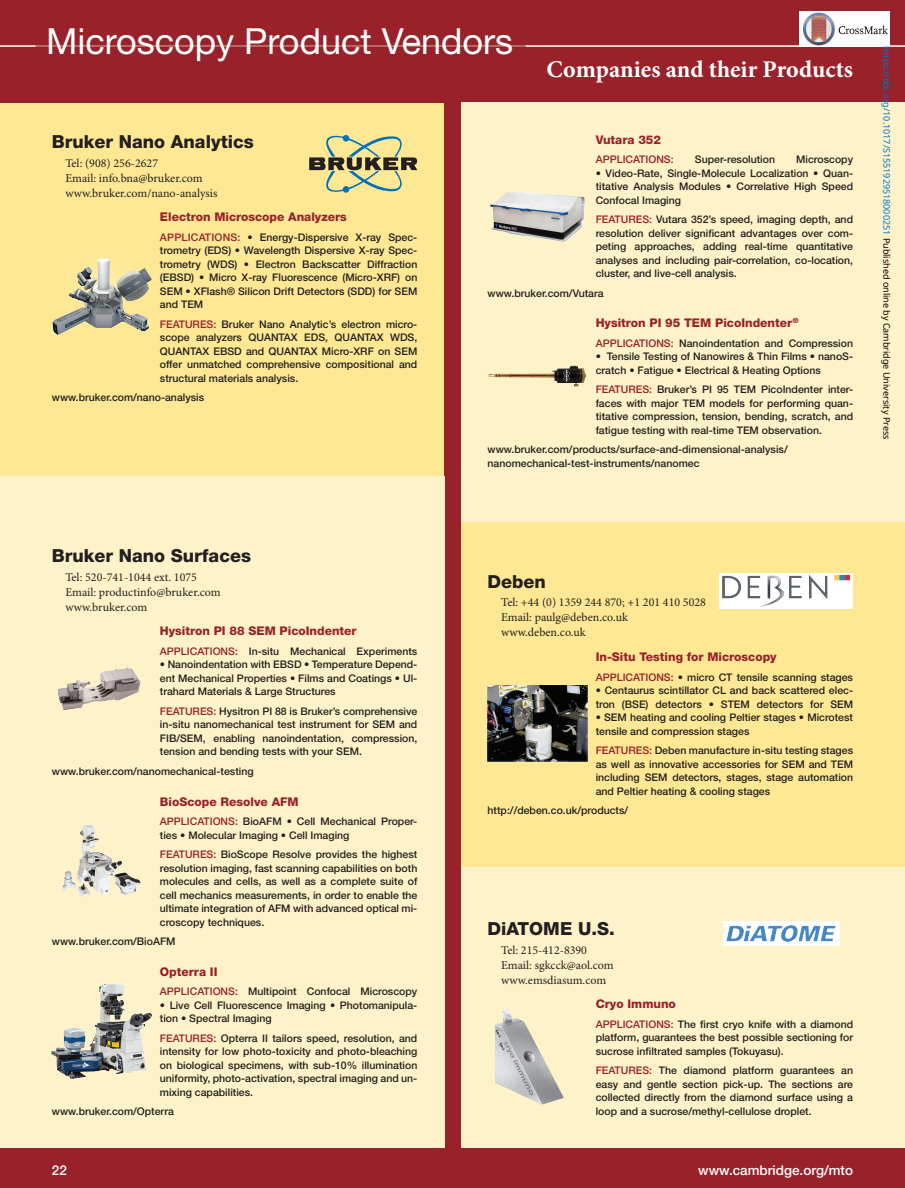
<style>
.page{position:relative;width:905px;height:1188px;background:#fff}
.page>*{position:absolute;margin:0;border:0;box-sizing:border-box;transform-origin:0 0}
.t1{font:36px "Helvetica Neue LT Std";color:#fff}
.t2{font:700 24px "Minion Pro";color:#fff}
.t3{font:800 18px "Helvetica Neue LT Std";color:#231f20}
.t4{font:500 13.5px "Helvetica Neue LT Std";color:#fff}
.t5{font:12px/15px "Minion Pro";color:#231f20}
.t6{font:800 12px "Helvetica Neue LT Std";color:#98212a}
.t7{font:500 10.5px/13.5px "Helvetica Neue LT Std";color:#231f20;text-align:justify}
.t8{font:500 10.5px "Helvetica Neue LT Std";color:#98212a}
.t9{font:9px "Noto Sans";color:#0172cf}
.s1{color:#98212a}
.s2{color:#000}
</style>
<div class="page">
<div style="left:0;top:0;width:904px;height:1188px;background:#ffe894"></div>
<div style="left:0;top:1148px;width:904px;height:40px;background:#98212a"></div>
<div style="left:0;top:0;width:904px;height:103px;background:#98212a"></div>
<hr style="left:0;top:45px;width:904px;height:2px;background:#fff">
<hr style="left:35px;top:45px;width:490px;height:2px;background:#a74b43">
<div style="left:460px;top:103px;width:444px;height:419px;background:#fef3c8"></div>
<div style="left:460px;top:868px;width:444px;height:280px;background:#fef3c8"></div>
<div style="left:0;top:476px;width:444px;height:672px;background:#fef3c8"></div>
<svg style="left:309px;top:135px;width:108px;height:58px"></svg>
<img style="left:52px;top:258px;width:100px;height:77px">
<img style="left:488px;top:365px;width:99px;height:22px">
<img style="left:62px;top:824px;width:79px;height:74px">
<img style="left:52px;top:983px;width:100px;height:96px">
<img style="left:490px;top:191px;width:95px;height:51px">
<img style="left:57px;top:667px;width:84px;height:43px">
<img style="left:487px;top:685px;width:100px;height:77px">
<div style="left:719px;top:573px;width:134px;height:36px;background:#fff"></div>
<img style="left:723px;top:576px;width:126px;height:30px">
<div style="left:722px;top:921px;width:117px;height:25px;background:#fff"></div>
<img style="left:726px;top:925px;width:109px;height:17px">
<img style="left:494px;top:1009px;width:70px;height:96px">
<div style="left:444px;top:89px;width:16px;height:1068px;background:#98212a"></div>
<img style="left:799px;top:12px;width:91px;height:34px">
<h1 class="t1" style="left:46px;top:20px;width:468px">Microscopy Product Vendors</h1>
<h2 class="t2" style="left:546px;top:52px;width:308px">Companies and their Products</h2>
<h3 class="t3" style="left:52px;top:131px;width:203px">Bruker Nano Analytics</h3>
<p class="t5" style="left:65px;top:156px;width:154px">Tel: (908) 256-2627<br>Email: info.bna@bruker.com www.bruker.com/nano-analysis</p>
<p class="t6" style="left:160px;top:210px;width:188px">Electron Microscope Analyzers</p>
<p class="t7" style="left:160px;top:230px;width:259px"><span class="s1">APPLICATIONS:</span> • Energy-Dispersive X-ray Spec&shy;trometry (EDS) • Wavelength Dispersive X-ray Spec&shy;trometry (WDS) • Electron Backscatter Diffraction (EBSD) • Micro X-ray Fluorescence (Micro-XRF) on SEM • XFlash® Silicon Drift Detectors (SDD) for SEM and TEM</p>
<p class="t7" style="left:160px;top:317px;width:259px"><span class="s1">FEATURES:</span> Bruker Nano Analytic’s electron micro&shy;scope analyzers QUANTAX EDS, QUANTAX WDS, QUANTAX EBSD and QUANTAX Micro-XRF on SEM offer unmatched comprehensive compositional and structural materials analysis.</p>
<p class="t7" style="left:52px;top:391px;width:154px">www.bruker.com/nano-analysis</p>
<p class="t6" style="left:595px;top:132px;width:67px">Vutara 352</p>
<p class="t8" style="left:595px;top:153px;width:80px">APPLICATIONS:</p>
<p class="t7" style="left:695px;top:152px;width:82px">Super-resolution</p>
<p class="t7" style="left:796px;top:152px;width:58px">Microscopy</p>
<p class="t7" style="left:595px;top:166px;width:259px">• Video-Rate, Single-Molecule Localization • Quan&shy;titative Analysis Modules • Correlative High Speed Confocal Imaging</p>
<p class="t7" style="left:595px;top:212px;width:259px"><span class="s1">FEATURES:</span> Vutara 352’s speed, imaging depth, and resolution deliver significant advantages over com&shy;peting approaches, adding real-time quantitative analyses and including pair-correlation, co-location, cluster, and live-cell analysis.</p>
<p class="t7" style="left:487px;top:286px;width:117px">www.bruker.com/Vutara</p>
<p class="t6" style="left:595px;top:316px;width:204px">Hysitron PI 95 TEM PicoIndenter<sup>®</sup></p>
<p class="t7" style="left:595px;top:336px;width:259px"><span class="s1">APPLICATIONS:</span> Nanoindentation and Compression</p>
<p class="t7" style="left:595px;top:350px;width:259px">• Tensile Testing of Nanowires &amp; Thin Films • nanoS&shy;cratch • Fatigue • Electrical &amp; Heating Options</p>
<p class="t7" style="left:595px;top:383px;width:259px"><span class="s1">FEATURES:</span> Bruker’s PI 95 TEM PicoIndenter inter&shy;faces with major TEM models for performing quan&shy;titative compression, tension, bending, scratch, and fatigue testing with real-time TEM observation.</p>
<p class="t7" style="left:487px;top:443px;width:301px">www.bruker.com/products/surface-and-dimensional-analysis/ nanomechanical-test-instruments/nanomec</p>
<p class="t9" style="left:893px;top:46px;width:394px;rotate:90deg">https://doi.org/10.1017/S1551929518000251 <span class="s2">Published online by Cambridge University Press</span></p>
<h3 class="t3" style="left:52px;top:545px;width:201px">Bruker Nano Surfaces</h3>
<p class="t5" style="left:65px;top:570px;width:157px">Tel: 520-741-1044 ext. 1075<br>Email: productinfo@bruker.com www.bruker.com</p>
<p class="t6" style="left:160px;top:624px;width:198px">Hysitron PI 88 SEM PicoIndenter</p>
<p class="t7" style="left:160px;top:644px;width:259px"><span class="s1">APPLICATIONS:</span> In-situ Mechanical Experiments</p>
<p class="t7" style="left:160px;top:658px;width:259px">• Nanoindentation with EBSD • Temperature Depend&shy;ent Mechanical Properties • Films and Coatings • Ul&shy;trahard Materials &amp; Large Structures</p>
<p class="t7" style="left:160px;top:704px;width:259px"><span class="s1">FEATURES:</span> Hysitron PI 88 is Bruker’s comprehensive in-situ nanomechanical test instrument for SEM and FIB/SEM, enabling nanoindentation, compression, tension and bending tests with your SEM.</p>
<p class="t7" style="left:52px;top:764px;width:203px">www.bruker.com/nanomechanical-testing</p>
<p class="t6" style="left:160px;top:794px;width:140px">BioScope Resolve AFM</p>
<p class="t7" style="left:160px;top:815px;width:259px"><span class="s1">APPLICATIONS:</span> BioAFM • Cell Mechanical Proper&shy;ties • Molecular Imaging • Cell Imaging</p>
<p class="t7" style="left:160px;top:848px;width:259px"><span class="s1">FEATURES:</span> BioScope Resolve provides the highest resolution imaging, fast scanning capabilities on both molecules and cells, as well as a complete suite of cell mechanics measurements, in order to enable the ultimate integration of AFM with advanced optical mi&shy;croscopy techniques.</p>
<p class="t7" style="left:52px;top:935px;width:125px">www.bruker.com/BioAFM</p>
<p class="t6" style="left:160px;top:964px;width:59px">Opterra II</p>
<p class="t7" style="left:160px;top:985px;width:259px"><span class="s1">APPLICATIONS:</span> Multipoint Confocal Microscopy</p>
<p class="t7" style="left:160px;top:998px;width:259px">• Live Cell Fluorescence Imaging • Photomanipula&shy;tion • Spectral Imaging</p>
<p class="t7" style="left:160px;top:1031px;width:259px"><span class="s1">FEATURES:</span> Opterra II tailors speed, resolution, and intensity for low photo-toxicity and photo-bleaching on biological specimens, with sub-10% illumination uniformity, photo-activation, spectral imaging and un&shy;mixing capabilities.</p>
<p class="t7" style="left:52px;top:1105px;width:123px">www.bruker.com/Opterra</p>
<h3 class="t3" style="left:487px;top:570px;width:60px">Deben</h3>
<p class="t5" style="left:501px;top:595px;width:206px">Tel: +44 (0) 1359 244 870; +1 201 410 5028<br>Email: paulg@deben.co.uk www.deben.co.uk</p>
<p class="t6" style="left:595px;top:650px;width:182px">In-Situ Testing for Microscopy</p>
<p class="t7" style="left:595px;top:670px;width:259px"><span class="s1">APPLICATIONS:</span> • micro CT tensile scanning stages</p>
<p class="t7" style="left:595px;top:683px;width:259px">• Centaurus scintillator CL and back scattered elec&shy;tron (BSE) detectors • STEM detectors for SEM</p>
<p class="t7" style="left:595px;top:710px;width:259px">• SEM heating and cooling Peltier stages • Microtest tensile and compression stages</p>
<p class="t7" style="left:595px;top:743px;width:259px"><span class="s1">FEATURES:</span> Deben manufacture in-situ testing stages as well as innovative accessories for SEM and TEM including SEM detectors, stages, stage automation and Peltier heating &amp; cooling stages</p>
<p class="t7" style="left:487px;top:803px;width:142px">http://deben.co.uk/products/</p>
<h3 class="t3" style="left:487px;top:918px;width:129px">DiATOME U.S.</h3>
<p class="t5" style="left:501px;top:943px;width:114px">Tel: 215-412-8390<br>Email: sgkcck@aol.com www.emsdiasum.com</p>
<p class="t6" style="left:595px;top:997px;width:82px">Cryo Immuno</p>
<p class="t7" style="left:595px;top:1017px;width:259px"><span class="s1">APPLICATIONS:</span> The first cryo knife with a diamond platform, guarantees the best possible sectioning for sucrose infiltrated samples (Tokuyasu).</p>
<p class="t7" style="left:595px;top:1064px;width:259px"><span class="s1">FEATURES:</span> The diamond platform guarantees an easy and gentle section pick-up. The sections are collected directly from the diamond surface using a loop and a sucrose/methyl-cellulose droplet.</p>
<p class="t4" style="left:52px;top:1162px;width:17px">22</p>
<p class="t4" style="left:698px;top:1162px;width:156px">www.cambridge.org/mto</p>
</div>
